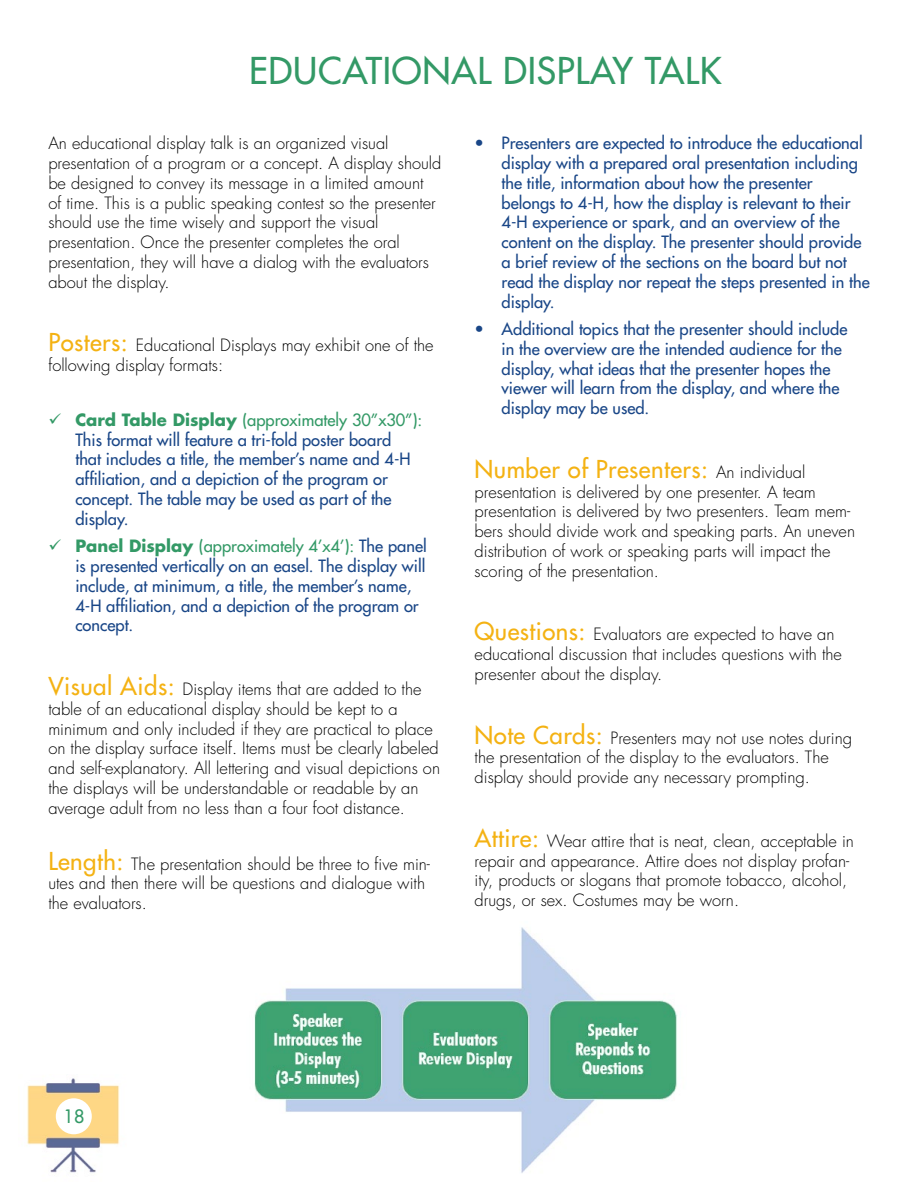
<style>
.page{position:relative;width:918px;height:1188px;background:#fff}
.page>*{position:absolute;margin:0;border:0;box-sizing:border-box;transform-origin:0 0}
.t1{font:500 36px "Futura Std";color:#396}
.t2{font:500 24px "Futura Std";letter-spacing:.02em;color:#f4b213}
.t3{font:500 18px "Futura Std";color:#396}
.t4{font:300 16.5px/19.8px "Futura Std";color:#000}
.t5{font:500 16.5px/19.8px "Futura Std";color:#194687}
.s1{font-weight:500;font-size:24px;color:#f4b213}
.s2{color:#396}
.s3{font-weight:700;color:#396}
.s4{font-weight:300;font-size:16.5px;color:#000}
</style>
<div class="page">
<img style="left:27px;top:1078px;width:93px;height:95px">
<div style="left:56px;top:1098px;width:36px;height:36px;background:#fff;border-radius:50%"></div>
<img style="left:254px;top:927px;width:423px;height:246px">
<h1 class="t1" style="left:249px;top:48px;width:43px">Educational</h1>
<h1 class="t1" style="left:503px;top:48px;width:43px">Display</h1>
<h1 class="t1" style="left:645px;top:48px;width:78px">Tal k</h1>
<p class="t4" style="left:48px;top:134px;width:395px">An educational display talk is an organized visual presentation of a program or a concept. A display should be designed to convey its message in a limited amount<br>of time. This is a public speaking contest so the presenter should use the time wisely and support the visual presentation. Once the presenter completes the oral presentation, they will have a dialog with the evaluators about the display.</p>
<p class="t4" style="left:48px;top:336px;width:387px"><span class="s1">Posters:</span> Educational Displays may exhibit one of the following display formats:</p>
<p class="t5" style="left:75px;top:410px;width:348px;text-indent:-27px"><span class="s2">✓</span> <span class="s3">Card Table Display</span> <span class="s2">(approximately 30”x30”):<br></span>This format will feature a tri-fold poster board<br>that includes a title, the member’s name and 4-H affiliation, and a depiction of the program or concept. The table may be used as part of the display.</p>
<p class="t5" style="left:75px;top:536px;width:353px;text-indent:-27px"><span class="s2">✓</span> <span class="s3">Panel Display</span> <span class="s2">(approximately 4’x4’):</span> The panel is presented vertically on an easel. The display will include, at minimum, a title, the member’s name, 4-H affiliation, and a depiction of the program or concept.</p>
<p class="t4" style="left:48px;top:679px;width:393px"><span class="s1">Visual Aids:</span> Display items that are added to the table of an educational display should be kept to a minimum and only included if they are practical to place on the display surface itself. Items must be clearly labeled and self-explanatory. All lettering and visual depictions on the displays will be understandable or readable by an average adult from no less than a four foot distance.</p>
<p class="t4" style="left:48px;top:854px;width:383px"><span class="s1">Length:</span> The presentation should be three to five min&shy;utes and then there will be questions and dialogue with the evaluators.</p>
<p class="t5" style="left:502px;top:133px;width:370px;text-indent:-27px">• Presenters are expected to introduce the educational display with a prepared oral presentation including the title, information about how the presenter belongs to 4-H, how the display is relevant to their 4-H experience or spark, and an overview of the content on the display. The presenter should provide a brief review of the sections on the board but not read the display nor repeat the steps presented in the display.</p>
<p class="t5" style="left:502px;top:319px;width:347px;text-indent:-27px">• Additional topics that the presenter should include in the overview are the intended audience for the display, what ideas that the presenter hopes the viewer will learn from the display, and where the display may be used.</p>
<h2 class="t2" style="left:475px;top:454px;width:332px">Number of Presenters: <span class="s4">An individual</span></h2>
<p class="t4" style="left:475px;top:482px;width:382px">presentation is delivered by one presenter. A team presentation is delivered by two presenters. Team mem&shy;bers should divide work and speaking parts. An uneven distribution of work or speaking parts will impact the scoring of the presentation.</p>
<p class="t4" style="left:475px;top:625px;width:369px"><span class="s1">Questions:</span> Evaluators are expected to have an educational discussion that includes questions with the presenter about the display.</p>
<p class="t4" style="left:475px;top:728px;width:379px"><span class="s1">Note Cards:</span> Presenters may not use notes during the presentation of the display to the evaluators. The display should provide any necessary prompting.</p>
<p class="t4" style="left:475px;top:831px;width:381px"><span class="s1">Attire:</span> Wear attire that is neat, clean, acceptable in repair and appearance. Attire does not display profan&shy;ity, products or slogans that promote tobacco, alcohol, drugs, or sex. Costumes may be worn.</p>
<p class="t3" style="left:64px;top:1105px;width:22px">18</p>
</div>
